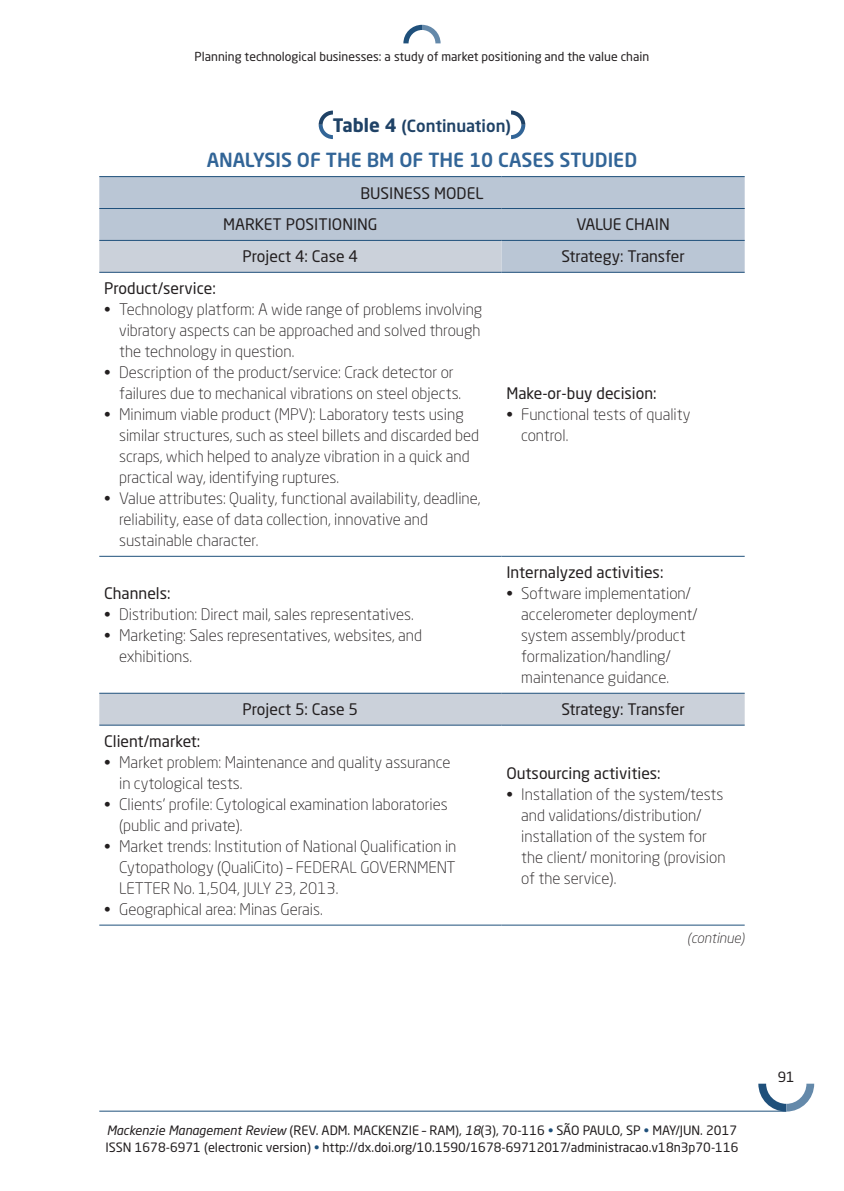
<style>
.page{position:relative;width:844px;height:1191px;background:#fff}
.page>*{position:absolute;margin:0;border:0;box-sizing:border-box;transform-origin:0 0}
.t1{font:500 19.25px "Neo Sans Std";color:#326597}
.t2{font:500 16.62px "Neo Sans Std";color:#1f4266}
.t3{font:300 15.75px/21px "Neo Sans Std";color:#231f20}
.t4{font:15.75px/31.8px "Neo Sans Std";color:#231f20}
.t5{font:italic 300 14px "Neo Sans Std";color:#231f20}
.t6{font:14px "Neo Sans Std";color:#231f20}
.t7{font:12.78px/17.5px "Neo Sans Std";color:#231f20}
.t8{font:12.25px "Neo Sans Std";color:#231f20}
.s1{font-weight:700;font-size:18.38px}
.s2{font-style:italic}
.s3{color:#1f507b}
</style>
<div class="page">
<hr style="left:99px;top:1110px;width:687px;height:1px;background:#1f507b">
<svg style="left:403px;top:25px;width:37px;height:18px"></svg>
<svg style="left:758px;top:1083px;width:56px;height:28px"></svg>
<div style="left:99px;top:177px;width:645px;height:63px;background:#bac6d5"></div>
<svg style="left:99px;top:241px;width:645px;height:483px"></svg>
<hr style="left:99px;top:176px;width:402px;height:1px;background:#1f507b">
<hr style="left:501px;top:176px;width:243px;height:1px;background:#1f507b">
<hr style="left:99px;top:208px;width:402px;height:1px;background:#1f507b">
<hr style="left:501px;top:208px;width:243px;height:1px;background:#1f507b">
<hr style="left:99px;top:240px;width:402px;height:1px;background:#1f507b">
<hr style="left:501px;top:240px;width:243px;height:1px;background:#1f507b">
<hr style="left:99px;top:272px;width:402px;height:1px;background:#1f507b">
<hr style="left:501px;top:272px;width:243px;height:1px;background:#1f507b">
<hr style="left:99px;top:556px;width:402px;height:1px;background:#1f507b">
<hr style="left:501px;top:556px;width:243px;height:1px;background:#1f507b">
<hr style="left:99px;top:693px;width:402px;height:1px;background:#1f507b">
<hr style="left:501px;top:693px;width:243px;height:1px;background:#1f507b">
<hr style="left:99px;top:724px;width:402px;height:1px;background:#1f507b">
<hr style="left:501px;top:724px;width:243px;height:1px;background:#1f507b">
<hr style="left:99px;top:924px;width:402px;height:1px;background:#1f507b">
<hr style="left:501px;top:924px;width:243px;height:1px;background:#1f507b">
<svg style="left:318px;top:111px;width:15px;height:28px"></svg>
<svg style="left:511px;top:111px;width:14px;height:28px"></svg>
<p class="t8" style="left:194px;top:49px;width:456px">Planning technological businesses: a study of market positioning and the value chain</p>
<p class="t2" style="left:333px;top:115px;width:179px"><span class="s1">Table 4</span> (Continuation)</p>
<p class="t1" style="left:207px;top:147px;width:432px">ANALYSIS OF THE BM OF THE 10 CASES STUDIED</p>
<p class="t4" style="left:223px;top:177px;width:262px;text-indent:137px">BUSINESS MODEL<br>MARKET POSITIONING</p>
<p class="t4" style="left:576px;top:208px;width:95px">VALUE CHAIN</p>
<p class="t4" style="left:242px;top:240px;width:117px">Project 4: Case 4</p>
<p class="t4" style="left:561px;top:240px;width:125px">Strategy: Transfer</p>
<p class="t4" style="left:104px;top:272px;width:113px">Product/service:</p>
<p class="t3" style="left:119px;top:299px;width:364px;text-align:justify;text-indent:-15px">• Technology platform: A wide range of problems involving vibratory aspects can be approached and solved through the technology in question.</p>
<p class="t3" style="left:119px;top:362px;width:343px;text-indent:-15px">• Description of the product/service: Crack detector or failures due to mechanical vibrations on steel objects.</p>
<p class="t3" style="left:119px;top:404px;width:361px;text-indent:-15px">• Minimum viable product (MPV): Laboratory tests using similar structures, such as steel billets and discarded bed scraps, which helped to analyze vibration in a quick and practical way, identifying ruptures.</p>
<p class="t3" style="left:119px;top:488px;width:363px;text-indent:-15px">• Value attributes: Quality, functional availability, deadline, reliability, ease of data collection, innovative and sustainable character.</p>
<p class="t4" style="left:104px;top:577px;width:68px">Channels:</p>
<p class="t3" style="left:104px;top:604px;width:311px">• Distribution: Direct mail, sales representatives.</p>
<p class="t3" style="left:119px;top:625px;width:304px;text-indent:-15px">• Marketing: Sales representatives, websites, and exhibitions.</p>
<p class="t4" style="left:506px;top:377px;width:152px">Make-or-buy decision:</p>
<p class="t3" style="left:521px;top:404px;width:171px;text-indent:-15px">• Functional tests of quality control.</p>
<p class="t4" style="left:506px;top:556px;width:158px">Internalyzed activities:</p>
<p class="t3" style="left:521px;top:583px;width:178px;text-indent:-15px">• Software implementation/ accelerometer deployment/ system assembly/product formalization/handling/ maintenance guidance.</p>
<p class="t4" style="left:242px;top:693px;width:117px">Project 5: Case 5</p>
<p class="t4" style="left:561px;top:693px;width:125px">Strategy: Transfer</p>
<p class="t4" style="left:104px;top:725px;width:97px">Client/market:</p>
<p class="t3" style="left:119px;top:751px;width:333px;text-indent:-15px">• Market problem: Maintenance and quality assurance in cytological tests.</p>
<p class="t3" style="left:119px;top:793px;width:330px;text-indent:-15px">• Clients’ profile: Cytological examination laboratories (public and private).</p>
<p class="t3" style="left:119px;top:835px;width:339px;text-align:justify;text-indent:-15px">• Market trends: Institution of National Qualification in Cytopathology (QualiCito) – FEDERAL GOVERNMENT LETTER No. 1,504, JULY 23, 2013.</p>
<p class="t3" style="left:104px;top:898px;width:220px">• Geographical area: Minas Gerais.</p>
<p class="t4" style="left:506px;top:756px;width:156px">Outsourcing activities:</p>
<p class="t3" style="left:521px;top:783px;width:206px;text-indent:-15px">• Installation of the system/tests and validations/distribution/ installation of the system for the client/ monitoring (provision of the service).</p>
<p class="t5" style="left:687px;top:929px;width:59px">(continue)</p>
<p class="t7" style="left:105px;top:1120px;width:634px"><span class="s2">Mackenzie Management Review</span> (REV. ADM. MACKENZIE – RAM), <span class="s2">18</span>(3), 70-116 <span class="s3">•</span> SÃO PAULO, SP <span class="s3">•</span> MAY/JUN. 2017<br>ISSN 1678-6971 (electronic version) <span class="s3">•</span> http://dx.doi.org/10.1590/1678-69712017/administracao.v18n3p70-116</p>
<p class="t6" style="left:777px;top:1068px;width:18px">91</p>
</div>
